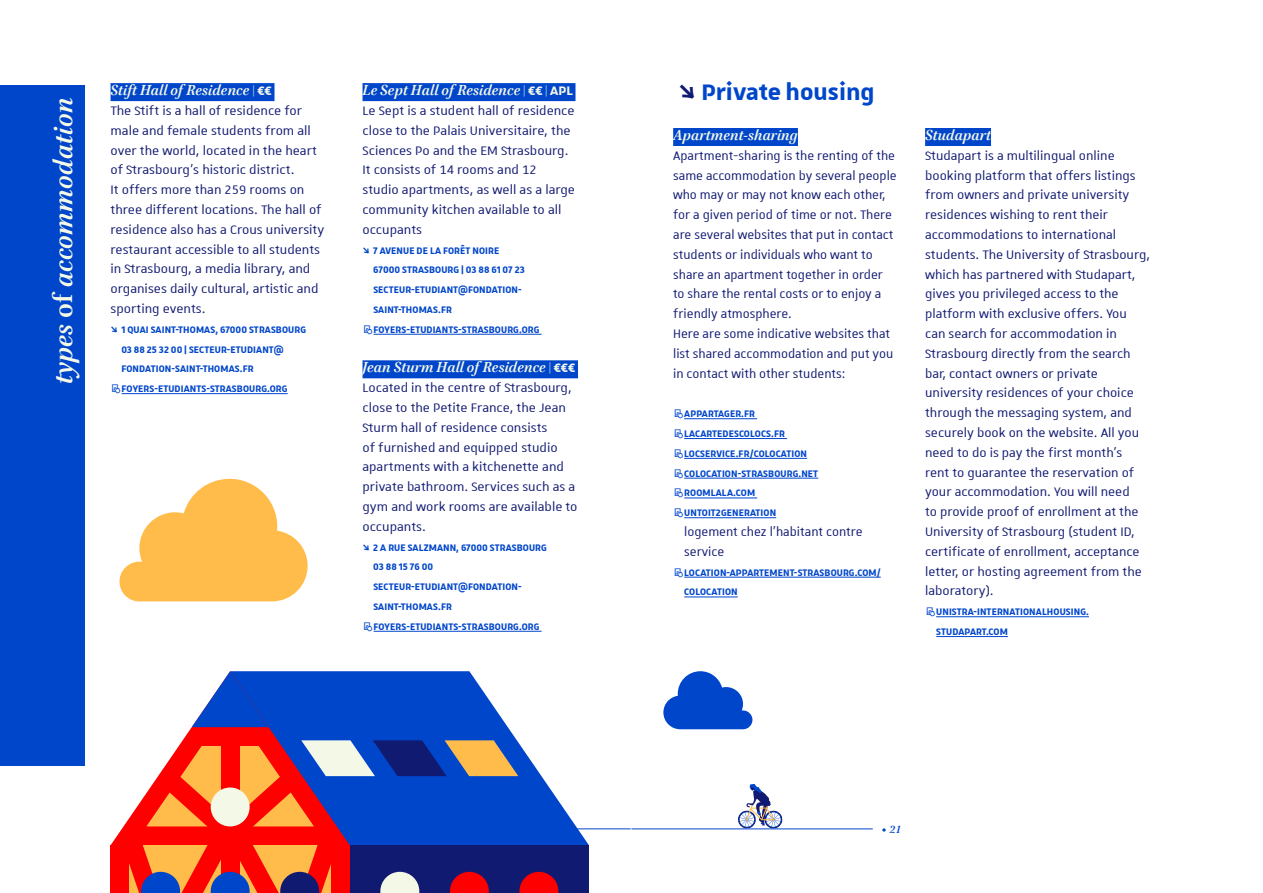
<style>
.page{position:relative;width:1263px;height:893px;background:#fff}
.page>*{position:absolute;margin:0;border:0;box-sizing:border-box;transform-origin:0 0}
.t1{font:italic 700 30px "Brill";color:#f4f8e7}
.t2{font:700 30px "Unistra A";color:#0046cb}
.t3{font:16.5px/19.8px "Unistra A";color:#111a71}
.t4{font:16.5px/19.8px "Unistra A";color:#111a71;scale:.96 1}
.t5{font:italic 700 16.5px "Brill";color:#f4f8e7}
.t6{font:700 12.75px/19.8px "Unistra A";letter-spacing:.01em;color:#0046cb;scale:.95 1}
.t7{font:italic 700 12px "Brill";color:#0046cb}
.s1{font-style:normal}
.s2{font-family:"Unistra A";font-style:normal}
.s3{color:#111a71}
</style>
<div class="page">
<svg style="left:119px;top:479px;width:189px;height:122px"></svg>
<div style="left:111px;top:83px;width:163px;height:18px;background:#0046cb"></div>
<hr style="left:122px;top:393px;width:166px;height:1px;background:#0046cb">
<div style="left:362px;top:83px;width:213px;height:18px;background:#0046cb"></div>
<hr style="left:374px;top:334px;width:168px;height:1px;background:#0046cb">
<div style="left:362px;top:360px;width:216px;height:18px;background:#0046cb"></div>
<hr style="left:374px;top:631px;width:168px;height:1px;background:#0046cb">
<div style="left:673px;top:128px;width:125px;height:18px;background:#0046cb"></div>
<hr style="left:684px;top:418px;width:73px;height:1px;background:#0046cb">
<hr style="left:684px;top:438px;width:103px;height:1px;background:#0046cb">
<hr style="left:684px;top:458px;width:123px;height:1px;background:#0046cb">
<hr style="left:684px;top:478px;width:134px;height:1px;background:#0046cb">
<hr style="left:684px;top:498px;width:73px;height:1px;background:#0046cb">
<hr style="left:684px;top:517px;width:92px;height:1px;background:#0046cb">
<hr style="left:684px;top:577px;width:197px;height:1px;background:#0046cb">
<hr style="left:684px;top:597px;width:54px;height:1px;background:#0046cb">
<div style="left:925px;top:128px;width:66px;height:18px;background:#0046cb"></div>
<hr style="left:936px;top:616px;width:153px;height:1px;background:#0046cb">
<hr style="left:936px;top:636px;width:72px;height:1px;background:#0046cb">
<svg style="left:558px;top:800px;width:31px;height:45px"></svg>
<div style="left:350px;top:845px;width:239px;height:48px;background:#111a71"></div>
<div style="left:111px;top:845px;width:18px;height:48px;background:#f00"></div>
<svg style="left:121px;top:671px;width:437px;height:222px"></svg>
<svg style="left:663px;top:671px;width:89px;height:58px"></svg>
<svg style="left:738px;top:784px;width:45px;height:44px"></svg>
<hr style="left:392px;top:828px;width:239px;height:1px;background:#0046cb">
<hr style="left:631px;top:828px;width:242px;height:1px;background:#0046cb">
<div style="left:0;top:85px;width:85px;height:680px;background:#0046cb"></div>
<h1 class="t1" style="left:42px;top:384px;width:288px;rotate:-90deg">types <span class="s1">of</span> accommodation</h1>
<p class="t5" style="left:111px;top:79px;width:163px">Stift Hall of Residence <span class="s2">| €€</span></p>
<p class="t3" style="left:111px;top:100px;width:215px">The Stift is a hall of residence for male and female students from all over the world, located in the heart of Strasbourg’s historic district.<br>It offers more than 259 rooms on three different locations. The hall of residence also has a Crous university restaurant accessible to all students in Strasbourg, a media library, and organises daily cultural, artistic and sporting events.</p>
<p class="t6" style="left:121px;top:319px;width:196px;text-indent:-11px">⇘ 1 QUAI SAINT-THOMAS, 67000 STRASBOURG 03 88 25 32 00 | SECTEUR-ETUDIANT@ FONDATION-SAINT-THOMAS.FR FOYERS-ETUDIANTS-STRASBOURG.ORG</p>
<p class="t5" style="left:362px;top:79px;width:212px">Le Sept Hall of Residence <span class="s2">| €€ | APL</span></p>
<p class="t3" style="left:362px;top:100px;width:214px">Le Sept is a student hall of residence close to the Palais Universitaire, the<br>Sciences Po and the EM Strasbourg.<br>It consists of 14 rooms and 12 studio apartments, as well as a large community kitchen available to all occupants</p>
<p class="t6" style="left:373px;top:240px;width:177px;text-indent:-11px">⇘ 7 AVENUE DE LA FORÊT NOIRE<br>67000 STRASBOURG | 03 88 61 07 23<br>SECTEUR-ETUDIANT@FONDATION-<br>SAINT-THOMAS.FR<br>FOYERS-ETUDIANTS-STRASBOURG.ORG</p>
<p class="t5" style="left:362px;top:356px;width:214px">Jean Sturm Hall of Residence <span class="s2">| €€€</span></p>
<p class="t3" style="left:362px;top:377px;width:216px">Located in the centre of Strasbourg, close to the Petite France, the Jean<br>Sturm hall of residence consists<br>of furnished and equipped studio apartments with a kitchenette and private bathroom. Services such as a gym and work rooms are available to occupants.</p>
<p class="t6" style="left:373px;top:537px;width:184px;text-indent:-11px">⇘ 2 A RUE SALZMANN, 67000 STRASBOURG<br>03 88 15 76 00<br>SECTEUR-ETUDIANT@FONDATION-<br>SAINT-THOMAS.FR<br>FOYERS-ETUDIANTS-STRASBOURG.ORG</p>
<h1 class="t2" style="left:678px;top:76px;width:198px"><span class="s3">⇘</span> Private housing</h1>
<p class="t5" style="left:673px;top:123px;width:126px">Apartment-sharing</p>
<p class="t4" style="left:673px;top:145px;width:234px">Apartment-sharing is the renting of the same accommodation by several people who may or may not know each other, for a given period of time or not. There are several websites that put in contact students or individuals who want to share an apartment together in order to share the rental costs or to enjoy a friendly atmosphere.<br>Here are some indicative websites that list shared accommodation and put you in contact with other students:</p>
<p class="t6" style="left:684px;top:404px;width:143px">APPARTAGER.FR<br>LACARTEDESCOLOCS.FR<br>LOCSERVICE.FR/COLOCATION<br>COLOCATION-STRASBOURG.NET<br>ROOMLALA.COM<br>UNTOIT2GENERATION</p>
<p class="t4" style="left:684px;top:521px;width:187px">logement chez l’habitant contre service</p>
<p class="t6" style="left:684px;top:562px;width:208px">LOCATION-APPARTEMENT-STRASBOURG.COM/<br>COLOCATION</p>
<p class="t5" style="left:925px;top:123px;width:67px">Studapart</p>
<p class="t3" style="left:925px;top:145px;width:226px">Studapart is a multilingual online booking platform that offers listings from owners and private university residences wishing to rent their accommodations to international students. The University of Strasbourg, which has partnered with Studapart, gives you privileged access to the platform with exclusive offers. You can search for accommodation in Strasbourg directly from the search bar, contact owners or private university residences of your choice through the messaging system, and securely book on the website. All you need to do is pay the first month’s rent to guarantee the reservation of your accommodation. You will need<br>to provide proof of enrollment at the University of Strasbourg (student ID, certificate of enrollment, acceptance letter, or hosting agreement from the laboratory).</p>
<p class="t6" style="left:936px;top:602px;width:162px">UNISTRA-INTERNATIONALHOUSING.<br>STUDAPART.COM</p>
<p class="t7" style="left:882px;top:821px;width:20px"><span class="s2">•</span> 21</p>
</div>
